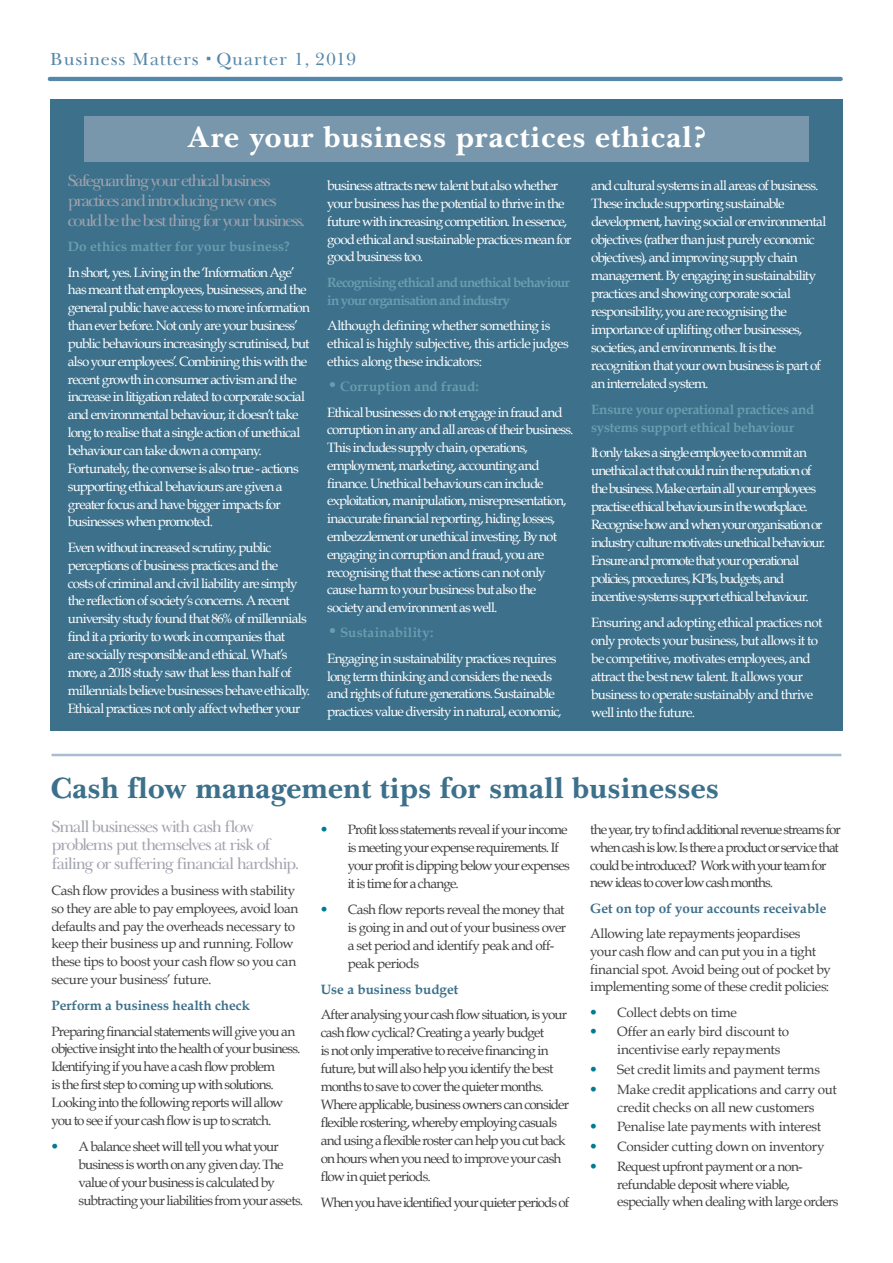
<style>
.page{position:relative;width:893px;height:1263px;background:#fff}
.page>*{position:absolute;margin:0;border:0;box-sizing:border-box;transform-origin:0 0}
.t1{font:700 30px "Baskerville Cyr LT Std";color:#3c708b}
.t2{font:700 30px "Baskerville Cyr LT Std";letter-spacing:.02em;color:#fff}
.t3{font:18px "Baskerville Cyr LT Std Upright";letter-spacing:.045em;color:#5487aa}
.t4{font:16.5px/19.5px "Baskerville Cyr LT Std Upright";letter-spacing:-.1em;color:#a2a4ae}
.t5{font:16.5px/18.8px "Baskerville Cyr LT Std Upright";letter-spacing:-.065em;color:#a2a4ae}
.t6{font:13.5px/17.9px "Book Antiqua";letter-spacing:-.06em;color:#fff}
.t7{font:13.5px/18px "Book Antiqua";letter-spacing:-.05em;color:#414042}
.t8{font:13.5px/18px "Book Antiqua";letter-spacing:-.03em;color:#414042}
.t9{font:13.5px/18px "Book Antiqua";letter-spacing:-.08em;color:#fff}
.t10{font:13.5px/17.7px "Book Antiqua";letter-spacing:-.02em;color:#414042}
.t11{font:13.5px/17.7px "Book Antiqua";letter-spacing:-.075em;color:#414042}
.t12{font:13.5px/17.9px "Book Antiqua";letter-spacing:-.04em;color:#fff}
.t13{font:700 13.5px "Book Antiqua";color:#3c708b}
.t14{font:700 13.5px/17.9px "Book Antiqua";letter-spacing:-.05em;color:#699db0}
.t15{font:700 13.5px/18px "Book Antiqua";letter-spacing:-.025em;color:#699db0}
.t16{font:13.5px "Book Antiqua";letter-spacing:-.07em;color:#414042}
.t17{font:13.5px "Book Antiqua";letter-spacing:-.015em;color:#414042}
.t18{font:700 13.5px "Book Antiqua";letter-spacing:.015em;color:#699db0}
.s1{font-weight:700;font-size:18px;color:#699db0}
.s2{font-weight:700;color:#699db0}
.s3{font-family:"Trade Gothic LT Std";color:#007b92}
</style>
<div class="page">
<div style="left:51px;top:99px;width:792px;height:632px;background:#3c708b"></div>
<hr style="left:50px;top:77px;width:791px;height:4px;background:#5487aa">
<div style="left:84px;top:116px;width:725px;height:45px;background:#7897ac"></div>
<hr style="left:52px;top:755px;width:789px;height:1px;background:#92acc5">
<hr style="left:52px;top:754px;width:789px;height:1px;background:#92acc5">
<h2 class="t3" style="left:50px;top:49px;width:308px">Business Matters Quarter 1, 2019</h2>
<h1 class="t2" style="left:187px;top:120px;width:521px">Are your business practices ethical?</h1>
<p class="t4" style="left:68px;top:172px;width:239px">Safeguarding your ethical business practices and introducing new ones could be the best thing for your business.</p>
<p class="t18" style="left:68px;top:237px;width:224px">Do ethics matter for your business?</p>
<p class="t6" style="left:68px;top:263px;width:243px">In short, yes. Living in the ‘Information Age’ has meant that employees, businesses, and the general public have access to more information than ever before. Not only are your business’ public behaviours increasingly scrutinised, but also your employees’. Combining this with the recent growth in consumer activism and the increase in litigation related to corporate social and environmental behaviour, it doesn’t take long to realise that a single action of unethical behaviour can take down a company.<br>Fortunately, the converse is also true - actions supporting ethical behaviours are given a greater focus and have bigger impacts for businesses when promoted.</p>
<p class="t6" style="left:68px;top:538px;width:244px">Even without increased scrutiny, public perceptions of business practices and the<br>costs of criminal and civil liability are simply the reflection of society’s concerns. A recent university study found that 86% of millennials find it a priority to work in companies that<br>are socially responsible and ethical. What’s more, a 2018 study saw that less than half of millennials believe businesses behave ethically.<br>Ethical practices not only affect whether your</p>
<p class="t6" style="left:327px;top:176px;width:246px">business attracts new talent but also whether your business has the potential to thrive in the future with increasing competition. In essence, good ethical and sustainable practices mean for good business too.</p>
<p class="t14" style="left:327px;top:273px;width:244px">Recognising ethical and unethical behaviour in your organisation and industry</p>
<p class="t12" style="left:327px;top:316px;width:243px">Although defining whether something is ethical is highly subjective, this article judges ethics along these indicators:</p>
<p class="t6" style="left:327px;top:373px;width:237px;line-height:25.5px"><span class="s1">•</span><span class="s2">Corruption and fraud:<br></span>Ethical businesses do not engage in fraud and</p>
<p class="t6" style="left:327px;top:420px;width:248px">corruption in any and all areas of their business.<br>This includes supply chain, operations, employment, marketing, accounting and finance. Unethical behaviours can include exploitation, manipulation, misrepresentation, inaccurate financial reporting, hiding losses, embezzlement or unethical investing. By not engaging in corruption and fraud, you are recognising that these actions can not only cause harm to your business but also the society and environment as well.</p>
<p class="t6" style="left:327px;top:620px;width:231px;line-height:25.5px"><span class="s1">•</span><span class="s2">Sustainability:<br></span>Engaging in sustainability practices requires</p>
<p class="t6" style="left:327px;top:667px;width:236px">long term thinking and considers the needs and rights of future generations. Sustainable practices value diversity in natural, economic,</p>
<p class="t6" style="left:591px;top:176px;width:237px">and cultural systems in all areas of business.<br>These include supporting sustainable development, having social or environmental objectives (rather than just purely economic objectives), and improving supply chain management. By engaging in sustainability practices and showing corporate social responsibility, you are recognising the importance of uplifting other businesses, societies, and environments. It is the recognition that your own business is part of an interrelated system.</p>
<p class="t15" style="left:591px;top:400px;width:225px">Ensure your operational practices and systems support ethical behaviour</p>
<p class="t9" style="left:591px;top:443px;width:236px">It only takes a single employee to commit an unethical act that could ruin the reputation of the business. Make certain all your employees practise ethical behaviours in the workplace.<br>Recognise how and when your organisation or industry culture motivates unethical behaviour.<br>Ensure and promote that your operational policies, procedures, KPIs, budgets, and incentive systems support ethical behaviour.</p>
<p class="t6" style="left:591px;top:613px;width:233px">Ensuring and adopting ethical practices not only protects your business, but allows it to be competitive, motivates employees, and attract the best new talent. It allows your business to operate sustainably and thrive well into the future.</p>
<h1 class="t1" style="left:51px;top:771px;width:670px">Cash flow management tips for small businesses</h1>
<p class="t5" style="left:52px;top:817px;width:249px">Small businesses with cash flow problems put themselves at risk of failing or suffering financial hardship.</p>
<p class="t8" style="left:52px;top:881px;width:248px">Cash flow provides a business with stability so they are able to pay employees, avoid loan defaults and pay the overheads necessary to keep their business up and running. Follow these tips to boost your cash flow so you can secure your business’ future.</p>
<p class="t13" style="left:52px;top:996px;width:200px">Perform a business health check</p>
<p class="t7" style="left:52px;top:1021px;width:250px">Preparing financial statements will give you an objective insight into the health of your business.<br>Identifying if you have a cash flow problem<br>is the first step to coming up with solutions.<br>Looking into the following reports will allow you to see if your cash flow is up to scratch.</p>
<p class="t7" style="left:79px;top:1137px;width:226px;text-indent:-27px"><span class="s3">•</span> A balance sheet will tell you what your business is worth on any given day. The value of your business is calculated by subtracting your liabilities from your assets.</p>
<p class="t11" style="left:590px;top:821px;width:252px">the year, try to find additional revenue streams for when cash is low. Is there a product or service that could be introduced? Work with your team for new ideas to cover low cash months.</p>
<p class="t13" style="left:590px;top:899px;width:238px">Get on top of your accounts receivable</p>
<p class="t8" style="left:590px;top:924px;width:242px">Allowing late repayments jeopardises<br>your cash flow and can put you in a tight financial spot. Avoid being out of pocket by implementing some of these credit policies:</p>
<p class="t10" style="left:590px;top:1003px;width:148px"><span class="s3">•</span> Collect debts on time</p>
<p class="t10" style="left:617px;top:1023px;width:173px;text-indent:-27px"><span class="s3">•</span> Offer an early bird discount to incentivise early repayments</p>
<p class="t17" style="left:590px;top:1060px;width:231px"><span class="s3">•</span> Set credit limits and payment terms</p>
<p class="t10" style="left:590px;top:1080px;width:248px;text-align:center"><span class="s3">•</span> Make credit applications and carry out credit checks on all new customers</p>
<p class="t10" style="left:590px;top:1117px;width:233px"><span class="s3">•</span> Penalise late payments with interest</p>
<p class="t8" style="left:590px;top:1137px;width:236px"><span class="s3">•</span> Consider cutting down on inventory</p>
<p class="t7" style="left:617px;top:1157px;width:223px;text-indent:-27px"><span class="s3">•</span> Request upfront payment or a non&shy;refundable deposit where viable, especially when dealing with large orders</p>
<p class="t7" style="left:348px;top:820px;width:224px;text-indent:-27px"><span class="s3">•</span> Profit loss statements reveal if your income is meeting your expense requirements. If your profit is dipping below your expenses it is time for a change.</p>
<p class="t7" style="left:348px;top:900px;width:220px;text-indent:-27px"><span class="s3">•</span> Cash flow reports reveal the money that is going in and out of your business over a set period and identify peak and off&shy;peak periods</p>
<p class="t13" style="left:321px;top:980px;width:139px">Use a business budget</p>
<p class="t7" style="left:321px;top:1005px;width:250px">After analysing your cash flow situation, is your cash flow cyclical? Creating a yearly budget<br>is not only imperative to receive financing in future, but will also help you identify the best months to save to cover the quieter months.<br>Where applicable, business owners can consider flexible rostering, whereby employing casuals and using a flexible roster can help you cut back on hours when you need to improve your cash flow in quiet periods.</p>
<p class="t16" style="left:321px;top:1193px;width:250px">When you have identified your quieter periods of</p>
</div>
